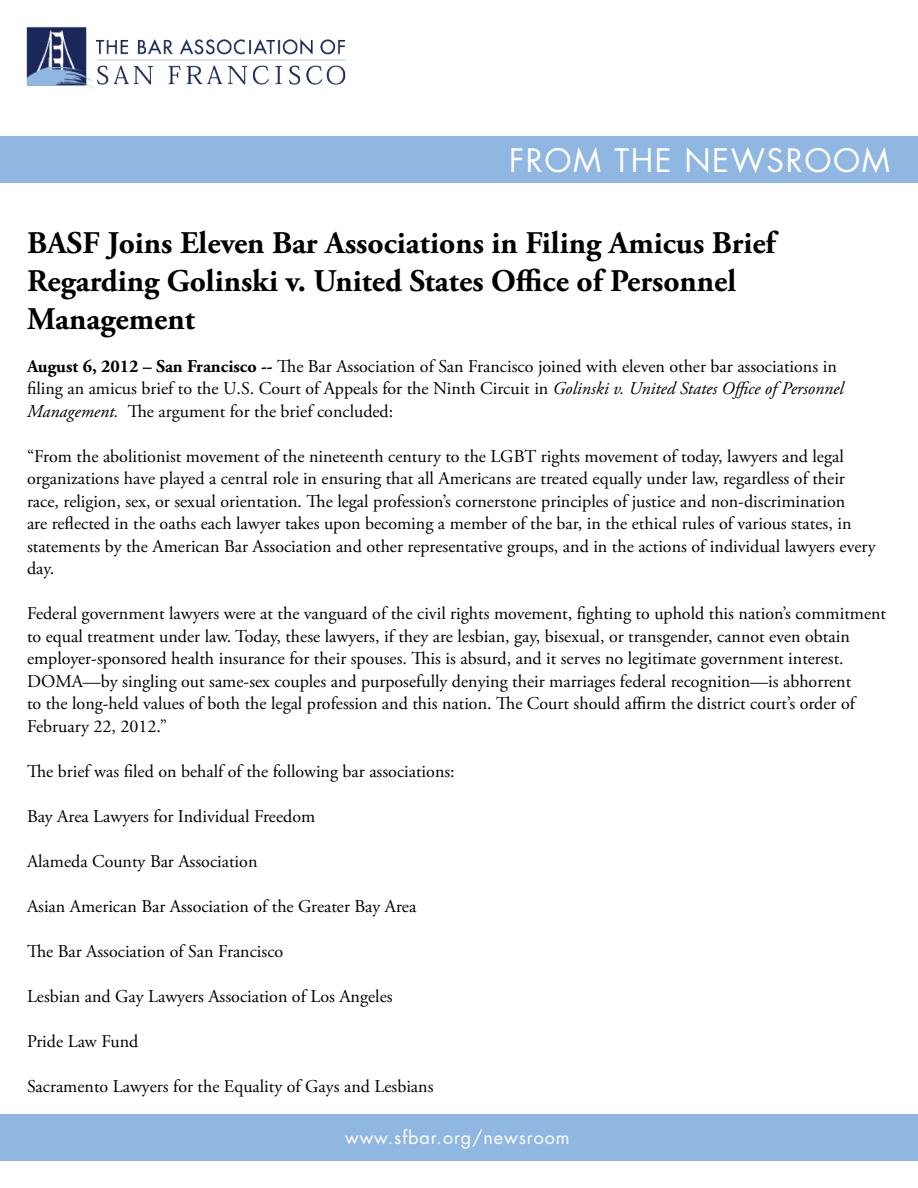
<style>
.page{position:relative;width:918px;height:1188px;background:#fff}
.page>*{position:absolute;margin:0;border:0;box-sizing:border-box;transform-origin:0 0}
.t1{font:700 31.5px/37.8px "Adobe Garamond Pro";color:#000}
.t2{font:31.5px "Futura Std";letter-spacing:.05em;color:#fff}
.t3{font:18px/22.5px "Adobe Garamond Pro";color:#000}
.t4{font:18px "Futura Std";letter-spacing:.05em;color:#fff}
.s1{font-weight:700}
.s2{font-style:italic}
</style>
<div class="page">
<img style="left:26px;top:26px;width:320px;height:64px">
<div style="left:0;top:137px;width:918px;height:46px;background:#90b7e1"></div>
<div style="left:0;top:1115px;width:918px;height:46px;background:#90b7e1"></div>
<h1 class="t2" style="left:509px;top:140px;width:382px">FROM THE NEWSROOM</h1>
<h1 class="t1" style="left:27px;top:225px;width:750px">BASF Joins Eleven Bar Associations in Filing Amicus Brief<br>Regarding Golinski v. United States Office of Personnel<br>Management</h1>
<p class="t3" style="left:27px;top:355px;width:818px"><span class="s1">August 6, 2012 – San Francisco --</span> The Bar Association of San Francisco joined with eleven other bar associations in filing an amicus brief to the U.S. Court of Appeals for the Ninth Circuit in <span class="s2">Golinski v. United States Office of Personnel<br>Management.</span> The argument for the brief concluded:</p>
<p class="t3" style="left:27px;top:445px;width:850px">“From the abolitionist movement of the nineteenth century to the LGBT rights movement of today, lawyers and legal organizations have played a central role in ensuring that all Americans are treated equally under law, regardless of their race, religion, sex, or sexual orientation. The legal profession’s cornerstone principles of justice and non-discrimination<br>are reflected in the oaths each lawyer takes upon becoming a member of the bar, in the ethical rules of various states, in statements by the American Bar Association and other representative groups, and in the actions of individual lawyers every day.</p>
<p class="t3" style="left:27px;top:603px;width:861px">Federal government lawyers were at the vanguard of the civil rights movement, fighting to uphold this nation’s commitment to equal treatment under law. Today, these lawyers, if they are lesbian, gay, bisexual, or transgender, cannot even obtain employer-sponsored health insurance for their spouses. This is absurd, and it serves no legitimate government interest.<br>DOMA—by singling out same-sex couples and purposefully denying their marriages federal recognition—is abhorrent<br>to the long-held values of both the legal profession and this nation. The Court should affirm the district court’s order of February 22, 2012.”</p>
<p class="t3" style="left:27px;top:760px;width:429px">The brief was filed on behalf of the following bar associations:</p>
<p class="t3" style="left:27px;top:805px;width:290px">Bay Area Lawyers for Individual Freedom</p>
<p class="t3" style="left:27px;top:850px;width:232px">Alameda County Bar Association</p>
<p class="t3" style="left:27px;top:895px;width:391px">Asian American Bar Association of the Greater Bay Area</p>
<p class="t3" style="left:27px;top:940px;width:258px">The Bar Association of San Francisco</p>
<p class="t3" style="left:27px;top:985px;width:367px">Lesbian and Gay Lawyers Association of Los Angeles</p>
<p class="t3" style="left:27px;top:1030px;width:113px">Pride Law Fund</p>
<p class="t3" style="left:27px;top:1075px;width:408px">Sacramento Lawyers for the Equality of Gays and Lesbians</p>
<p class="t4" style="left:345px;top:1126px;width:226px">www.sfbar.org/newsroom</p>
</div>
